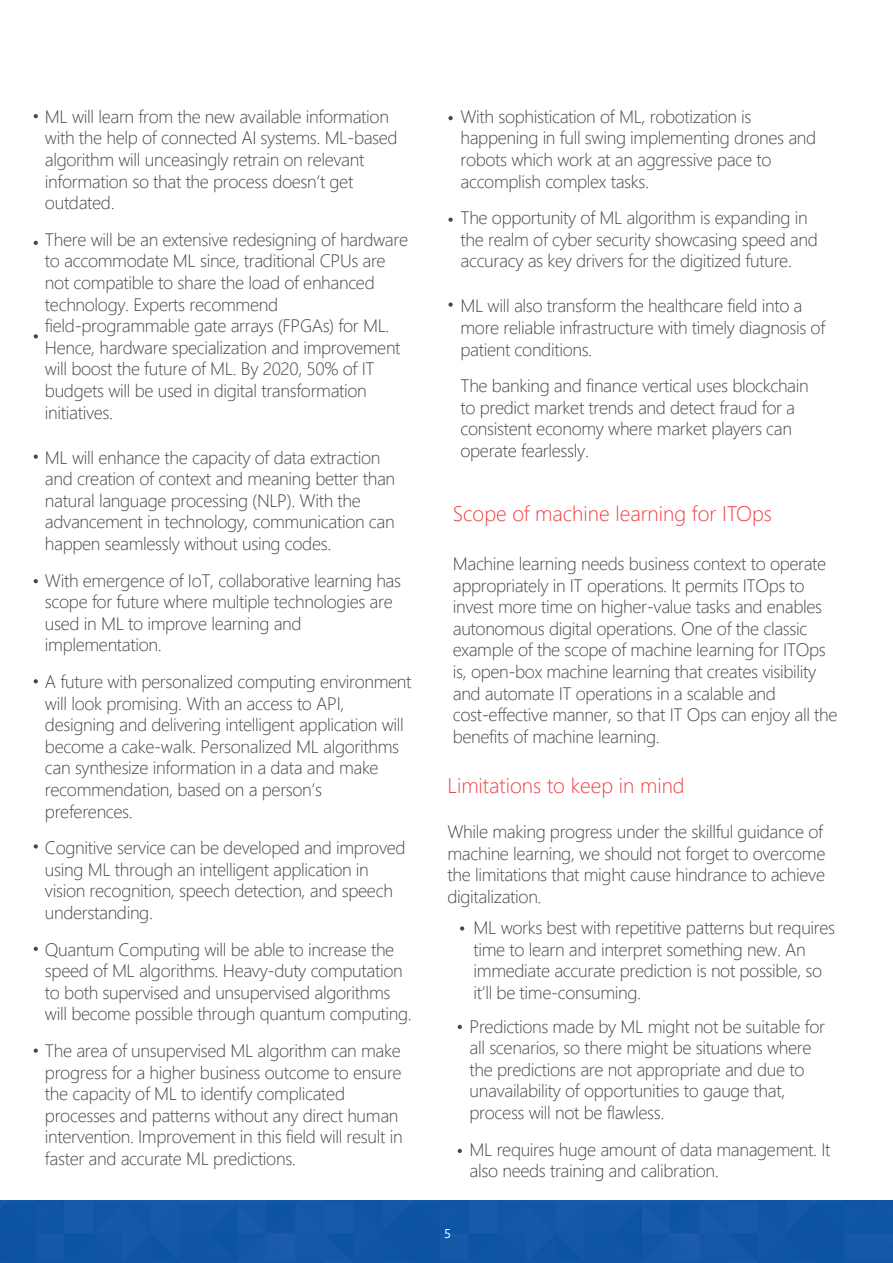
<style>
.page{position:relative;width:893px;height:1263px;background:#fff}
.page>*{position:absolute;margin:0;border:0;box-sizing:border-box;transform-origin:0 0}
.t1{font:300 21px "Segoe UI";color:#ee3d43}
.t2{font:300 18px/21.6px "Segoe UI";letter-spacing:-.02em;color:#454647}
.t3{font:12.75px "Segoe UI";color:#fff}
</style>
<div class="page">
<div style="left:0;top:1201px;width:893px;height:62px;background:#1156a6"></div>
<svg style="left:460px;top:926px;width:4px;height:4px"></svg>
<svg style="left:448px;top:116px;width:5px;height:4px"></svg>
<svg style="left:448px;top:218px;width:5px;height:4px"></svg>
<svg style="left:448px;top:302px;width:5px;height:5px"></svg>
<svg style="left:34px;top:241px;width:4px;height:4px"></svg>
<svg style="left:34px;top:334px;width:4px;height:4px"></svg>
<svg style="left:34px;top:454px;width:4px;height:5px"></svg>
<svg style="left:34px;top:579px;width:4px;height:4px"></svg>
<svg style="left:34px;top:679px;width:4px;height:4px"></svg>
<svg style="left:34px;top:844px;width:4px;height:4px"></svg>
<svg style="left:34px;top:947px;width:4px;height:4px"></svg>
<svg style="left:34px;top:1048px;width:4px;height:5px"></svg>
<svg style="left:34px;top:114px;width:4px;height:4px"></svg>
<svg style="left:458px;top:1149px;width:4px;height:4px"></svg>
<svg style="left:458px;top:1025px;width:4px;height:4px"></svg>
<p class="t2" style="left:45px;top:104px;width:354px">ML will learn from the new available information with the help of connected AI systems. ML-based algorithm will unceasingly retrain on relevant information so that the process doesn’t get outdated.</p>
<p class="t2" style="left:45px;top:227px;width:365px">There will be an extensive redesigning of hardware to accommodate ML since, traditional CPUs are not compatible to share the load of enhanced technology. Experts recommend field-programmable gate arrays (FPGAs) for ML.<br>Hence, hardware specialization and improvement will boost the future of ML. By 2020, 50% of IT budgets will be used in digital transformation initiatives.</p>
<p class="t2" style="left:45px;top:445px;width:352px">ML will enhance the capacity of data extraction and creation of context and meaning better than natural language processing (NLP). With the advancement in technology, communication can happen seamlessly without using codes.</p>
<p class="t2" style="left:45px;top:568px;width:358px">With emergence of IoT, collaborative learning has scope for future where multiple technologies are used in ML to improve learning and implementation.</p>
<p class="t2" style="left:45px;top:669px;width:368px">A future with personalized computing environment will look promising. With an access to API, designing and delivering intelligent application will become a cake-walk. Personalized ML algorithms can synthesize information in a data and make recommendation, based on a person’s preferences.</p>
<p class="t2" style="left:45px;top:835px;width:362px">Cognitive service can be developed and improved using ML through an intelligent application in vision recognition, speech detection, and speech understanding.</p>
<p class="t2" style="left:45px;top:937px;width:368px">Quantum Computing will be able to increase the speed of ML algorithms. Heavy-duty computation to both supervised and unsupervised algorithms will become possible through quantum computing.</p>
<p class="t2" style="left:45px;top:1038px;width:359px">The area of unsupervised ML algorithm can make progress for a higher business outcome to ensure the capacity of ML to identify complicated processes and patterns without any direct human intervention. Improvement in this field will result in faster and accurate ML predictions.</p>
<p class="t2" style="left:460px;top:104px;width:357px">With sophistication of ML, robotization is happening in full swing implementing drones and robots which work at an aggressive pace to accomplish complex tasks.</p>
<p class="t2" style="left:460px;top:205px;width:359px">The opportunity of ML algorithm is expanding in the realm of cyber security showcasing speed and accuracy as key drivers for the digitized future.</p>
<p class="t2" style="left:460px;top:293px;width:366px">ML will also transform the healthcare field into a more reliable infrastructure with timely diagnosis of patient conditions.</p>
<p class="t2" style="left:460px;top:373px;width:350px">The banking and finance vertical uses blockchain to predict market trends and detect fraud for a consistent economy where market players can operate fearlessly.</p>
<p class="t1" style="left:453px;top:494px;width:321px">Scope of machine learning for ITOps</p>
<p class="t2" style="left:453px;top:551px;width:386px">Machine learning needs business context to operate appropriately in IT operations. It permits ITOps to invest more time on higher-value tasks and enables autonomous digital operations. One of the classic example of the scope of machine learning for ITOps is, open-box machine learning that creates visibility and automate IT operations in a scalable and cost-effective manner, so that IT Ops can enjoy all the benefits of machine learning.</p>
<p class="t1" style="left:447px;top:766px;width:239px">Limitations to keep in mind</p>
<p class="t2" style="left:447px;top:819px;width:379px">While making progress under the skillful guidance of machine learning, we should not forget to overcome the limitations that might cause hindrance to achieve digitalization.</p>
<p class="t2" style="left:474px;top:915px;width:363px">ML works best with repetitive patterns but requires time to learn and interpret something new. An immediate accurate prediction is not possible, so it’ll be time-consuming.</p>
<p class="t3" style="left:444px;top:1222px;width:8px">5</p>
<p class="t2" style="left:470px;top:1014px;width:357px">Predictions made by ML might not be suitable for all scenarios, so there might be situations where the predictions are not appropriate and due to unavailability of opportunities to gauge that, process will not be flawless.</p>
<p class="t2" style="left:470px;top:1137px;width:362px">ML requires huge amount of data management. It also needs training and calibration.</p>
</div>
